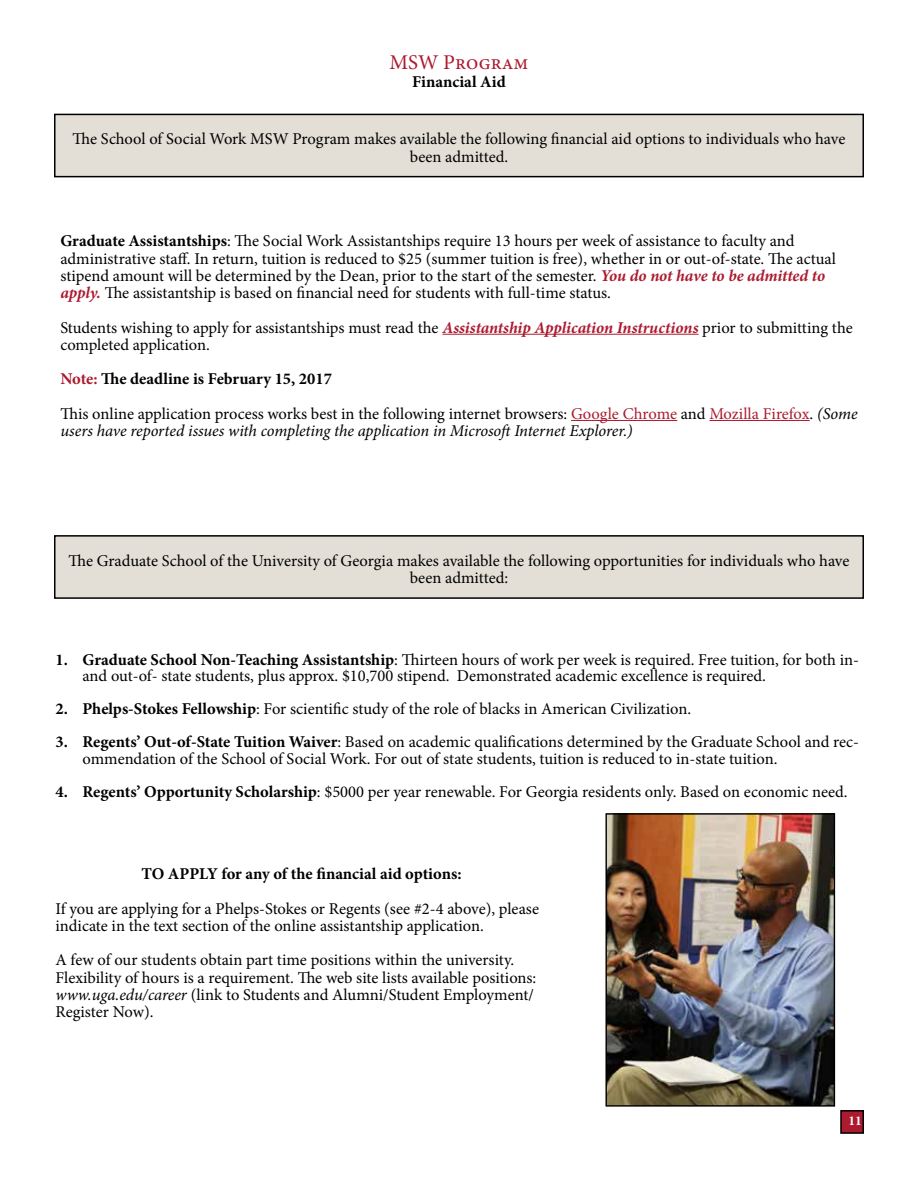
<style>
.page{position:relative;width:918px;height:1188px;background:#fff}
.page>*{position:absolute;margin:0;border:0;box-sizing:border-box;transform-origin:0 0}
.t1{font:21px "Minion Pro";color:#ac1a2f}
.t2{font:16.5px/17.2px "Minion Pro";color:#000}
.t3{font:italic 16.5px "Minion Pro";letter-spacing:-.01em;color:#000}
.t4{font:700 16.5px "Minion Pro";letter-spacing:-.005em;color:#000}
.t5{font:700 13.5px "Minion Pro";color:#fff}
.s1{font-weight:700}
.s2{font-weight:700;font-style:italic;color:#ac1a2f}
.s3{font-weight:700;color:#ac1a2f}
.s4{color:#ac1a2f}
.s5{font-style:italic}
</style>
<div class="page">
<div style="left:841px;top:1111px;width:22px;height:22px;background:#ac1a2f"></div>
<div style="left:840px;top:1110px;width:24px;height:24px;border:2px solid #000"></div>
<div style="left:55px;top:114px;width:808px;height:63px;background:#e3dfd6"></div>
<div style="left:54px;top:114px;width:810px;height:63px;border:2px solid #000"></div>
<hr style="left:442px;top:334px;width:257px;height:1px;background:#ac1a2f">
<hr style="left:571px;top:420px;width:106px;height:1px;background:#ac1a2f">
<hr style="left:709px;top:420px;width:101px;height:1px;background:#ac1a2f">
<div style="left:55px;top:536px;width:808px;height:62px;background:#e3dfd6"></div>
<div style="left:54px;top:535px;width:810px;height:64px;border:2px solid #000"></div>
<img style="left:607px;top:815px;width:226px;height:290px">
<div style="left:605px;top:813px;width:230px;height:294px;border:1px solid #000"></div>
<p class="t1" style="left:389px;top:48px;width:141px">MSW Program</p>
<p class="t4" style="left:412px;top:70px;width:95px">Financial Aid</p>
<p class="t2" style="left:73px;top:131px;width:774px;text-align:center">The School of Social Work MSW Program makes available the following financial aid options to individuals who have been admitted.</p>
<p class="t2" style="left:60px;top:233px;width:777px"><span class="s1">Graduate Assistantships</span>: The Social Work Assistantships require 13 hours per week of assistance to faculty and administrative staff. In return, tuition is reduced to $25 (summer tuition is free), whether in or out-of-state. The actual stipend amount will be determined by the Dean, prior to the start of the semester. <span class="s2">You do not have to be admitted to apply.</span> The assistantship is based on financial need for students with full-time status.</p>
<p class="t2" style="left:60px;top:319px;width:794px">Students wishing to apply for assistantships must read the <span class="s2">Assistantship Application Instructions</span> prior to submitting the completed application.</p>
<p class="t2" style="left:60px;top:362px;width:799px;line-height:34.5px"><span class="s3">Note:</span> <span class="s1">The deadline is February 15, 2017<br></span>This online application process works best in the following internet browsers: <span class="s4">Google Chrome</span> and <span class="s4">Mozilla Firefox</span>. <span class="s5">(Some</span></p>
<p class="t3" style="left:60px;top:419px;width:574px">users have reported issues with completing the application in Microsoft Internet Explorer.)</p>
<p class="t2" style="left:68px;top:552px;width:783px;text-align:center">The Graduate School of the University of Georgia makes available the following opportunities for individuals who have been admitted:</p>
<p class="t2" style="left:82px;top:651px;width:778px;line-height:16.5px;text-indent:-27px"><span class="s1">1. Graduate School Non-Teaching Assistantship</span>: Thirteen hours of work per week is required. Free tuition, for both in&shy;and out-of- state students, plus approx. $10,700 stipend. Demonstrated academic excellence is required.</p>
<p class="t2" style="left:56px;top:701px;width:637px"><span class="s1">2. Phelps-Stokes Fellowship</span>: For scientific study of the role of blacks in American Civilization.</p>
<p class="t2" style="left:82px;top:734px;width:778px;line-height:16.5px;text-indent:-27px"><span class="s1">3. Regents’ Out-of-State Tuition Waiver</span>: Based on academic qualifications determined by the Graduate School and rec&shy;ommendation of the School of Social Work. For out of state students, tuition is reduced to in-state tuition.</p>
<p class="t2" style="left:56px;top:783px;width:794px"><span class="s1">4. Regents’ Opportunity Scholarship</span>: $5000 per year renewable. For Georgia residents only. Based on economic need.</p>
<p class="t4" style="left:141px;top:862px;width:322px">TO APPLY for any of the financial aid options:</p>
<p class="t2" style="left:56px;top:900px;width:485px">If you are applying for a Phelps-Stokes or Regents (see #2-4 above), please indicate in the text section of the online assistantship application.</p>
<p class="t2" style="left:56px;top:952px;width:482px">A few of our students obtain part time positions within the university.<br>Flexibility of hours is a requirement. The web site lists available positions: <span class="s5">www.uga.edu/career</span> (link to Students and Alumni/Student Employment/ Register Now).</p>
<p class="t5" style="left:848px;top:1111px;width:15px">11</p>
</div>
